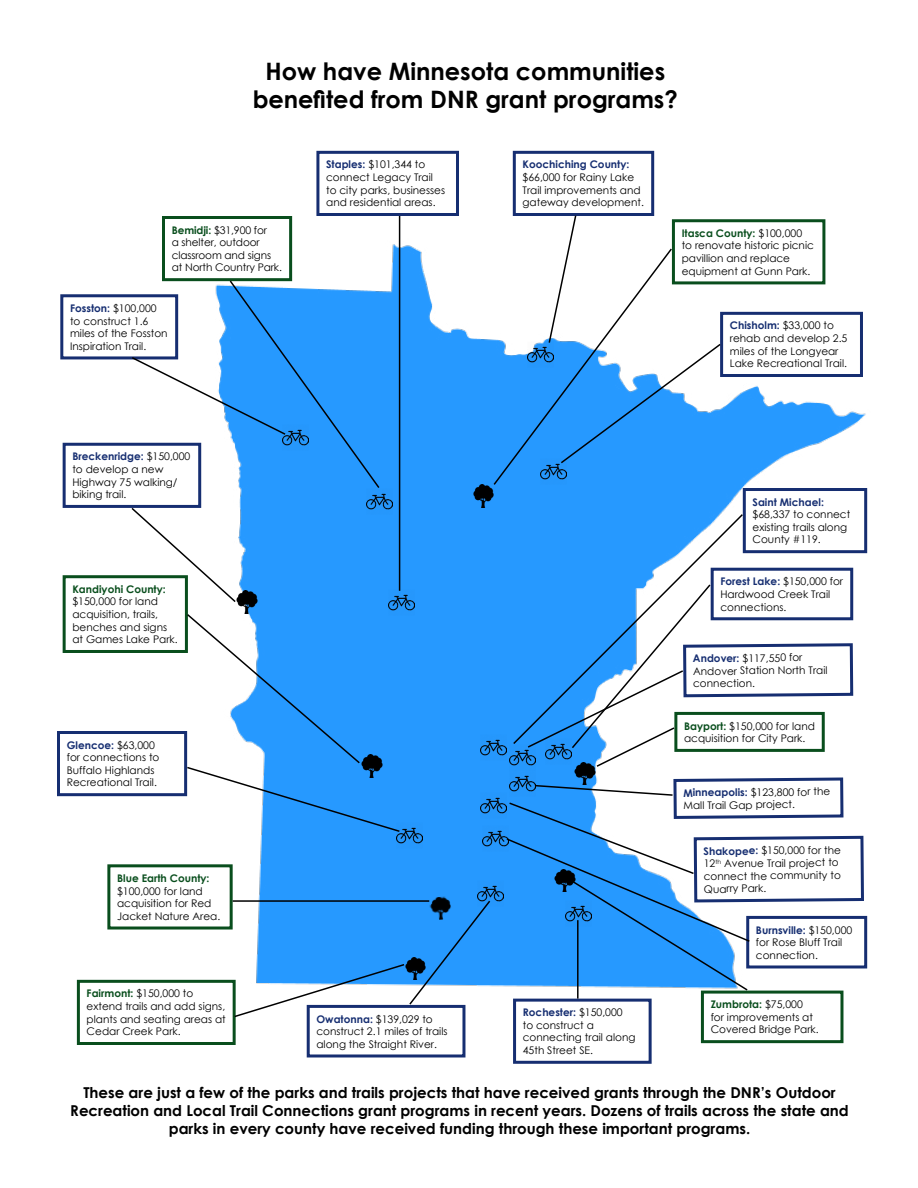
<style>
.page{position:relative;width:918px;height:1188px;background:#fff}
.page>*{position:absolute;margin:0;border:0;box-sizing:border-box;transform-origin:0 0}
.t1{font:700 24px/28.8px "Century Gothic";color:#000;text-align:center}
.t2{font:700 15px/18px "Century Gothic";color:#000;text-align:center}
.t3{font:10.5px/12.6px "Century Gothic";color:#000}
.t4{font:700 10.5px "Century Gothic";color:#094e1d}
.t5{font:700 10.5px "Century Gothic";color:#162e71}
.t6{font:6.15px "Century Gothic";color:#000}
.s1{font-weight:700;color:#094e1d}
.s2{font-weight:700;color:#162e71}
</style>
<div class="page">
<img style="left:89px;top:238px;width:779px;height:760px">
<div style="left:513px;top:151px;width:141px;height:65px;border:3px solid #162e71"></div>
<div style="left:63px;top:443px;width:138px;height:65px;border:3px solid #162e71"></div>
<div style="left:307px;top:1005px;width:158px;height:52px;border:3px solid #162e71"></div>
<div style="left:720px;top:312px;width:143px;height:65px;border:3px solid #162e71"></div>
<div style="left:513px;top:999px;width:139px;height:65px;border:3px solid #162e71"></div>
<div style="left:711px;top:568px;width:142px;height:52px;border:3px solid #162e71"></div>
<div style="left:743px;top:488px;width:124px;height:65px;border:3px solid #162e71"></div>
<div style="left:57px;top:731px;width:130px;height:65px;border:3px solid #162e71"></div>
<div style="left:701px;top:991px;width:142px;height:52px;border:3px solid #094e1d"></div>
<div style="left:162px;top:216px;width:130px;height:65px;border:3px solid #094e1d"></div>
<div style="left:107px;top:864px;width:126px;height:66px;border:3px solid #094e1d"></div>
<div style="left:77px;top:980px;width:159px;height:65px;border:3px solid #094e1d"></div>
<div style="left:63px;top:575px;width:125px;height:78px;border:3px solid #094e1d"></div>
<div style="left:316px;top:151px;width:143px;height:65px;border:3px solid #162e71"></div>
<div style="left:672px;top:219px;width:153px;height:65px;border:3px solid #094e1d"></div>
<div style="left:60px;top:294px;width:118px;height:65px;border:3px solid #162e71"></div>
<svg style="left:130px;top:506px;width:107px;height:98px"></svg>
<svg style="left:185px;top:613px;width:216px;height:220px"></svg>
<svg style="left:512px;top:513px;width:232px;height:231px"></svg>
<svg style="left:233px;top:899px;width:259px;height:119px"></svg>
<hr style="left:577px;top:920px;width:2px;height:79px;background:#000">
<img style="left:388px;top:589px;width:26px;height:26px">
<img style="left:510px;top:744px;width:26px;height:32px">
<img style="left:481px;top:735px;width:26px;height:26px">
<img style="left:482px;top:825px;width:23px;height:26px">
<img style="left:478px;top:880px;width:26px;height:26px">
<img style="left:397px;top:822px;width:26px;height:26px">
<img style="left:366px;top:488px;width:26px;height:26px">
<img style="left:472px;top:485px;width:23px;height:23px">
<img style="left:574px;top:768px;width:23px;height:8px">
<img style="left:429px;top:896px;width:24px;height:24px">
<img style="left:404px;top:957px;width:23px;height:23px">
<img style="left:360px;top:755px;width:23px;height:23px">
<img style="left:236px;top:591px;width:22px;height:22px">
<hr style="left:233px;top:900px;width:196px;height:2px;background:#000">
<svg style="left:492px;top:214px;width:230px;height:273px"></svg>
<svg style="left:130px;top:279px;width:251px;height:211px"></svg>
<hr style="left:399px;top:216px;width:1px;height:375px;background:#000">
<img style="left:528px;top:341px;width:26px;height:26px">
<img style="left:481px;top:793px;width:24px;height:26px">
<svg style="left:505px;top:776px;width:361px;height:216px"></svg>
<svg style="left:526px;top:583px;width:329px;height:185px"></svg>
<h1 class="t1" style="left:253px;top:55px;width:427px">How have Minnesota communities benefited from DNR grant programs?</h1>
<p class="t3" style="left:172px;top:223px;width:112px"><span class="s1">Bemidji:</span> $31,900 for<br>a shelter, outdoor classroom and signs at North Country Park.</p>
<p class="t3" style="left:70px;top:302px;width:99px"><span class="s2">Fosston:</span> $100,000 to construct 1.6 miles of the Fosston<br>Inspiration Trail.</p>
<p class="t3" style="left:326px;top:158px;width:120px"><span class="s2">Staples:</span> $101,344 to connect Legacy Trail to city parks, businesses and residential areas.</p>
<p class="t3" style="left:72px;top:450px;width:119px"><span class="s2">Breckenridge:</span> $150,000 to develop a new<br>Highway 75 walking/ biking trail.</p>
<p class="t4" style="left:72px;top:581px;width:95px">Kandiyohi County:</p>
<p class="t3" style="left:72px;top:595px;width:107px">$150,000 for land acquisition, trails, benches and signs at Games Lake Park.</p>
<p class="t3" style="left:67px;top:738px;width:94px"><span class="s2">Glencoe:</span> $63,000 for connections to<br>Buffalo Highlands<br>Recreational Trail.</p>
<p class="t4" style="left:117px;top:870px;width:94px">Blue Earth County:</p>
<p class="t3" style="left:117px;top:884px;width:105px">$100,000 for land acquisition for Red<br>Jacket Nature Area.</p>
<p class="t3" style="left:87px;top:987px;width:141px"><span class="s1">Fairmont:</span> $150,000 to extend trails and add signs, plants and seating areas at<br>Cedar Creek Park.</p>
<p class="t3" style="left:316px;top:1012px;width:133px"><span class="s2">Owatonna:</span> $139,029 to construct 2.1 miles of trails along the Straight River.</p>
<p class="t5" style="left:523px;top:157px;width:108px">Koochiching County:</p>
<p class="t3" style="left:523px;top:171px;width:123px">$66,000 for Rainy Lake<br>Trail improvements and gateway development.</p>
<p class="t3" style="left:682px;top:227px;width:134px"><span class="s1">Itasca County:</span> $100,000 to renovate historic picnic pavillion and replace equipment at Gunn Park.</p>
<p class="t3" style="left:730px;top:319px;width:119px"><span class="s2">Chisholm:</span> $33,000 to rehab and develop 2.5 miles of the Longyear<br>Lake Recreational Trail.</p>
<p class="t3" style="left:523px;top:1006px;width:114px"><span class="s2">Rochester:</span> $150,000 to construct a connecting trail along<br>45th Street SE.</p>
<p class="t5" style="left:753px;top:494px;width:73px">Saint Michael:</p>
<p class="t3" style="left:753px;top:508px;width:99px">$68,337 to connect existing trails along<br>County #119.</p>
<p class="t3" style="left:720px;top:575px;width:124px"><span class="s2">Forest Lake:</span> $150,000 for<br>Hardwood Creek Trail connections.</p>
<p class="t3" style="left:693px;top:653px;width:136px;rotate:-1deg"><span class="s2">Andover:</span> $117,550 for<br>Andover Station North Trail connection.</p>
<p class="t3" style="left:684px;top:719px;width:132px"><span class="s1">Bayport:</span> $150,000 for land acquisition for City Park.</p>
<p class="t3" style="left:683px;top:787px;width:149px;line-height:12.1px;rotate:-1deg"><span class="s2">Minneapolis:</span> $123,800 for the<br>Mall Trail Gap project.</p>
<p class="t3" style="left:703px;top:846px;width:139px;line-height:11.9px;rotate:-1deg"><span class="s2">Shakopee:</span> $150,000 for the<br>12</p>
<p class="t3" style="left:703px;top:858px;width:139px;text-indent:21px;rotate:-1deg">Avenue Trail project to connect the community to<br>Quarry Park.</p>
<p class="t6" style="left:715px;top:857px;width:7px">th</p>
<p class="t3" style="left:756px;top:923px;width:98px"><span class="s2">Burnsville:</span> $150,000 for Rose Bluff Trail connection.</p>
<p class="t3" style="left:711px;top:998px;width:110px"><span class="s1">Zumbrota:</span> $75,000 for improvements at<br>Covered Bridge Park.</p>
<p class="t2" style="left:70px;top:1083px;width:780px">These are just a few of the parks and trails projects that have received grants through the DNR’s Outdoor<br>Recreation and Local Trail Connections grant programs in recent years. Dozens of trails across the state and parks in every county have received funding through these important programs.</p>
</div>
